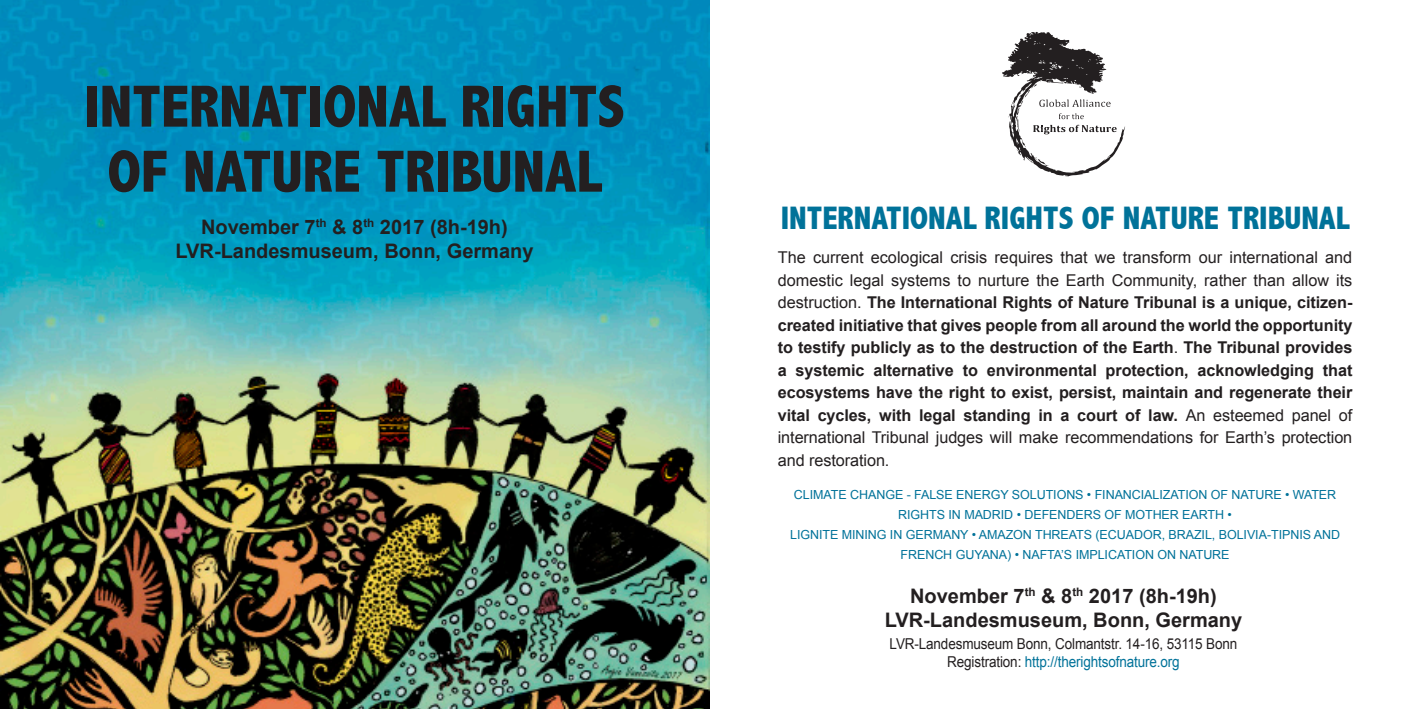
<style>
.page{position:relative;width:1418px;height:709px;background:#fff}
.page>*{position:absolute;margin:0;border:0;box-sizing:border-box;transform-origin:0 0}
.t1{font:800 condensed 60px/65px "Abadi";color:#231f20;text-align:center}
.t2{font:800 condensed 32.5px "Abadi";color:#007299}
.t3{font:700 20px "Arial";color:#231f20}
.t4{font:700 16.25px/22.5px "Arial";letter-spacing:-.005em;color:#231f20;text-align:justify}
.t5{font:15px "Arial";letter-spacing:-.01em;color:#231f20;scale:.9 1}
.t6{font:15px "Arial";letter-spacing:-.01em;color:#007299;scale:.9 1}
.t7{font:12.5px/20px "Arial";letter-spacing:-.005em;color:#007299;text-align:center}
.s1{font-weight:400}
.s2{color:#231f20}
</style>
<div class="page">
<img style="left:0;top:0;width:709px;height:709px">
<svg style="left:1002px;top:32px;width:123px;height:144px"></svg>
<p class="t1" style="left:84px;top:74px;width:542px">INTERNATIONAL RIGHTS<br>OF NATURE TRIBUNAL</p>
<p class="t3" style="left:201px;top:213px;width:308px">November 7<sup>th</sup> &amp; 8<sup>th</sup> 2017 (8h-19h)</p>
<p class="t3" style="left:175px;top:237px;width:359px">LVR-Landesmuseum, Bonn, Germany</p>
<p class="t2" style="left:780px;top:199px;width:570px">INTERNATIONAL RIGHTS OF NATURE TRIBUNAL</p>
<p class="t4" style="left:777px;top:247px;width:576px"><span class="s1">The current ecological crisis requires that we transform our international and domestic legal systems to nurture the Earth Community, rather than allow its destruction.</span> The International Rights of Nature Tribunal is a unique, citizen&shy;created initiative that gives people from all around the world the opportunity to testify publicly as to the destruction of the Earth<span class="s1">.</span> The Tribunal provides a systemic alternative to environmental protection, acknowledging that ecosystems have the right to exist, persist, maintain and regenerate their vital cycles, with legal standing in a court of law. <span class="s1">An esteemed panel of international Tribunal judges will make recommendations for Earth’s protection and restoration.</span></p>
<p class="t7" style="left:794px;top:484px;width:544px">CLIMATE CHANGE - FALSE ENERGY SOLUTIONS • FINANCIALIZATION OF NATURE • WATER<br>RIGHTS IN MADRID • DEFENDERS OF MOTHER EARTH •</p>
<p class="t7" style="left:790px;top:524px;width:551px">LIGNITE MINING IN GERMANY • AMAZON THREATS (ECUADOR, BRAZIL, BOLIVIA-TIPNIS AND<br>FRENCH GUYANA) • NAFTA’S IMPLICATION ON NATURE</p>
<p class="t3" style="left:910px;top:582px;width:308px">November 7<sup>th</sup> &amp; 8<sup>th</sup> 2017 (8h-19h)</p>
<p class="t3" style="left:884px;top:606px;width:359px">LVR-Landesmuseum, Bonn, Germany</p>
<p class="t5" style="left:889px;top:634px;width:388px">LVR-Landesmuseum Bonn, Colmantstr. 14-16, 53115 Bonn</p>
<p class="t6" style="left:947px;top:651px;width:260px"><span class="s2">Registration:</span> http://therightsofnature.org</p>
</div>
